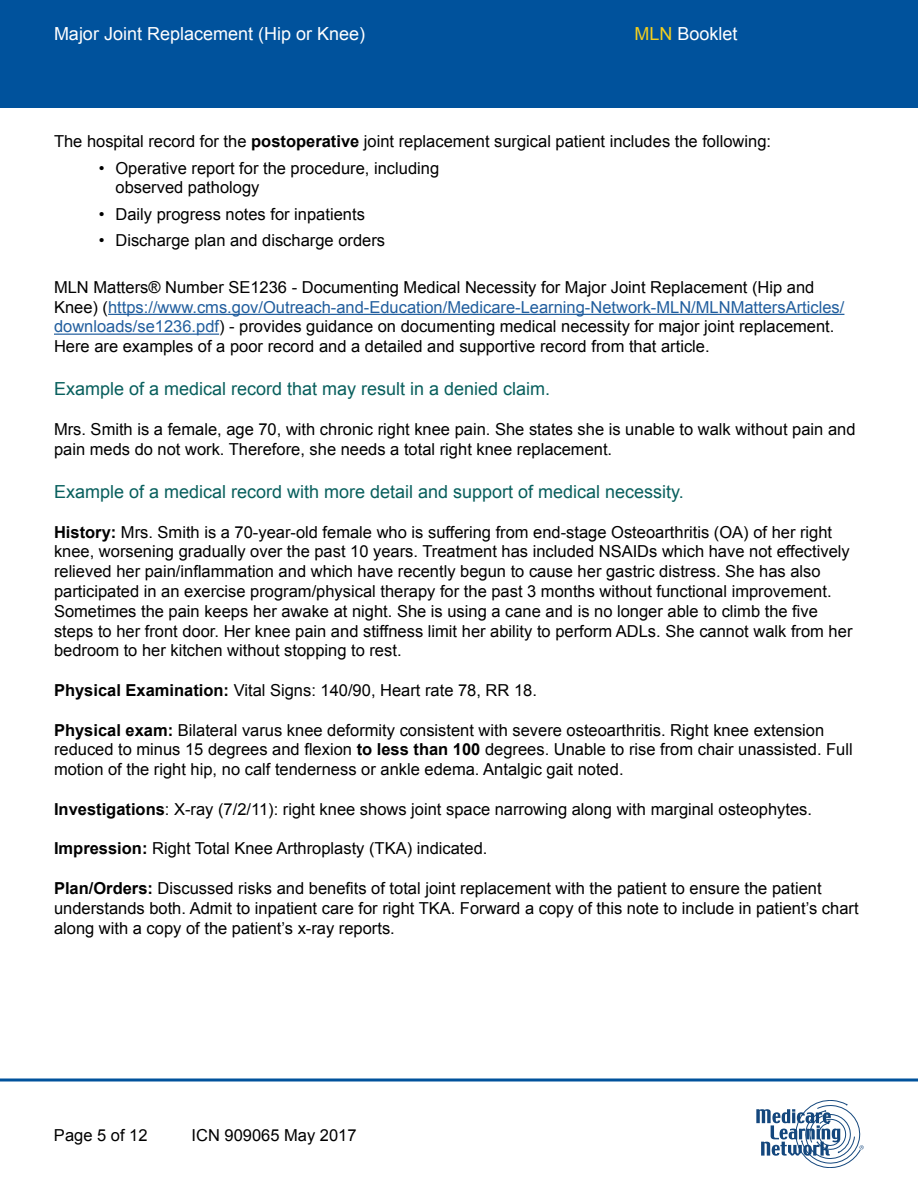
<style>
.page{position:relative;width:918px;height:1188px;background:#fff}
.page>*{position:absolute;margin:0;border:0;box-sizing:border-box;transform-origin:0 0}
.t1{font:18px "Arial";color:#085f5d}
.t2{font:18px "Arial";color:#fff}
.Paragraph_Text{font:16.5px/19.8px "Arial";color:#000}
.s1{color:#f3cf1e}
.s2{font-weight:700}
.s3{color:#215e9e}
</style>
<div class="page">
<div style="left:0;top:0;width:918px;height:108px;background:#00529c"></div>
<svg style="left:0;top:1078px;width:918px;height:4px;background:#3f7db4"></svg>
<svg style="left:756px;top:1100px;width:108px;height:68px"></svg>
<hr style="left:108px;top:314px;width:736px;height:1px;background:#215e9e">
<hr style="left:54px;top:334px;width:165px;height:1px;background:#215e9e">
<p class="t2" style="left:54px;top:22px;width:313px">Major Joint Replacement (Hip or Knee)</p>
<p class="t2" style="left:634px;top:22px;width:105px"><span class="s1">MLN</span> Booklet</p>
<p class="Paragraph_Text" style="left:54px;top:131px;width:719px">The hospital record for the <span class="s2">postoperative</span> joint replacement surgical patient includes the following:</p>
<p class="Paragraph_Text" style="left:115px;top:158px;width:325px;text-indent:-16px">• Operative report for the procedure, including observed pathology</p>
<p class="Paragraph_Text" style="left:99px;top:204px;width:267px">• Daily progress notes for inpatients</p>
<p class="Paragraph_Text" style="left:99px;top:231px;width:288px">• Discharge plan and discharge orders</p>
<p class="Paragraph_Text" style="left:54px;top:277px;width:792px">MLN Matters® Number SE1236 - Documenting Medical Necessity for Major Joint Replacement (Hip and Knee) (<span class="s3">https://www.cms.gov/Outreach-and-Education/Medicare-Learning-Network-MLN/MLNMattersArticles/ downloads/se1236.pdf</span>) - provides guidance on documenting medical necessity for major joint replacement.<br>Here are examples of a poor record and a detailed and supportive record from that article.</p>
<p class="t1" style="left:54px;top:377px;width:498px">Example of a medical record that may result in a denied claim.</p>
<p class="Paragraph_Text" style="left:54px;top:419px;width:803px">Mrs. Smith is a female, age 70, with chronic right knee pain. She states she is unable to walk without pain and pain meds do not work. Therefore, she needs a total right knee replacement.</p>
<p class="t1" style="left:54px;top:480px;width:631px">Example of a medical record with more detail and support of medical necessity.</p>
<p class="Paragraph_Text" style="left:54px;top:522px;width:800px"><span class="s2">History:</span> Mrs. Smith is a 70-year-old female who is suffering from end-stage Osteoarthritis (OA) of her right knee, worsening gradually over the past 10 years. Treatment has included NSAIDs which have not effectively relieved her pain/inflammation and which have recently begun to cause her gastric distress. She has also participated in an exercise program/physical therapy for the past 3 months without functional improvement.<br>Sometimes the pain keeps her awake at night. She is using a cane and is no longer able to climb the five steps to her front door. Her knee pain and stiffness limit her ability to perform ADLs. She cannot walk from her bedroom to her kitchen without stopping to rest.</p>
<p class="Paragraph_Text" style="left:54px;top:680px;width:485px"><span class="s2">Physical Examination:</span> Vital Signs: 140/90, Heart rate 78, RR 18.</p>
<p class="Paragraph_Text" style="left:54px;top:720px;width:800px"><span class="s2">Physical exam:</span> Bilateral varus knee deformity consistent with severe osteoarthritis. Right knee extension reduced to minus 15 degrees and flexion <span class="s2">to less than 100</span> degrees. Unable to rise from chair unassisted. Full motion of the right hip, no calf tenderness or ankle edema. Antalgic gait noted.</p>
<p class="Paragraph_Text" style="left:54px;top:799px;width:760px"><span class="s2">Investigations</span>: X-ray (7/2/11): right knee shows joint space narrowing along with marginal osteophytes.</p>
<p class="Paragraph_Text" style="left:54px;top:839px;width:435px"><span class="s2">Impression:</span> Right Total Knee Arthroplasty (TKA) indicated.</p>
<p class="Paragraph_Text" style="left:54px;top:878px;width:806px"><span class="s2">Plan/Orders:</span> Discussed risks and benefits of total joint replacement with the patient to ensure the patient understands both. Admit to inpatient care for right TKA. Forward a copy of this note to include in patient’s chart along with a copy of the patient’s x-ray reports.</p>
<p class="Paragraph_Text" style="left:54px;top:1125px;width:95px">Page 5 of 12</p>
<p class="Paragraph_Text" style="left:192px;top:1125px;width:167px">ICN 909065 May 2017</p>
</div>
